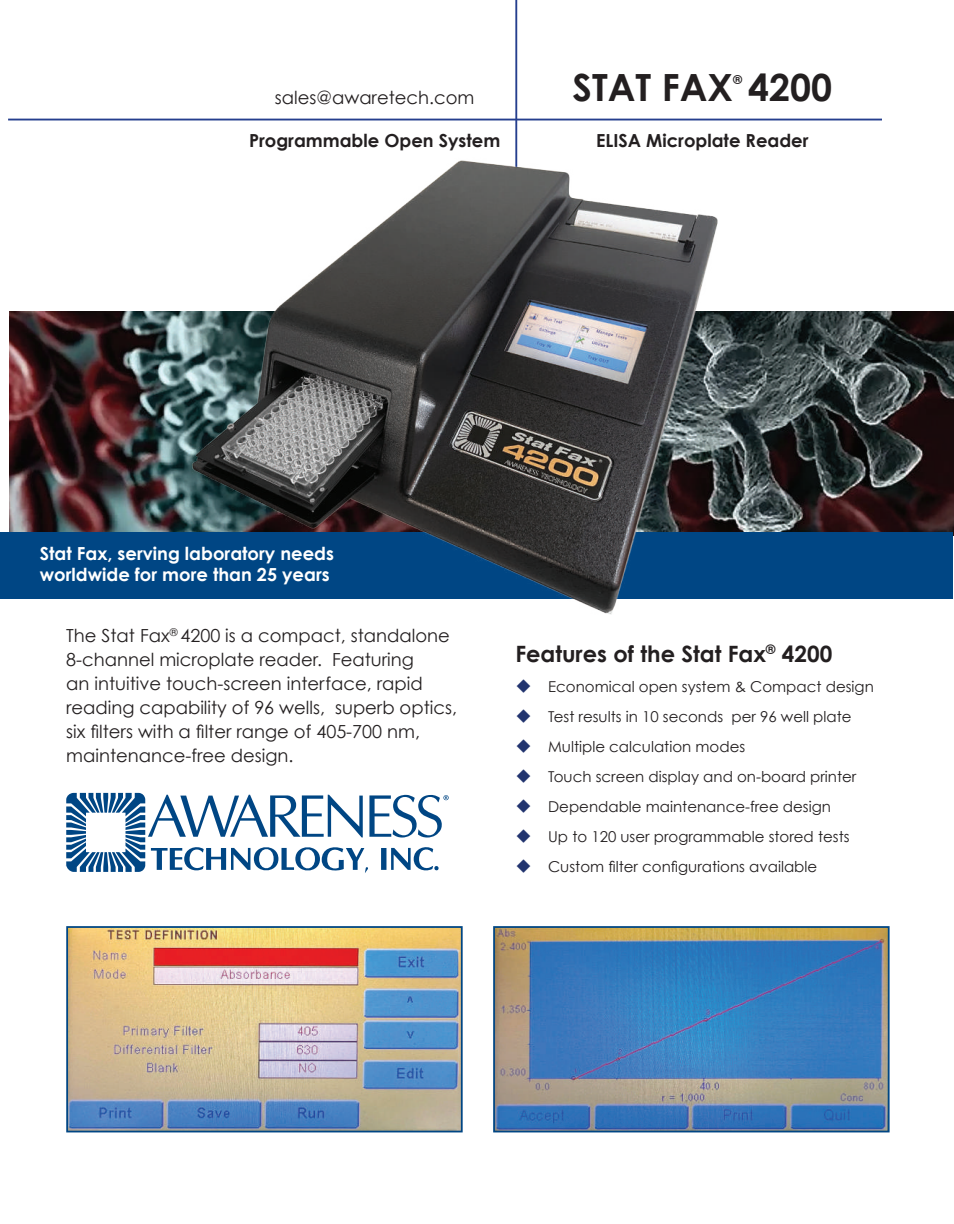
<style>
.page{position:relative;width:954px;height:1224px;background:#fff}
.page>*{position:absolute;margin:0;border:0;box-sizing:border-box;transform-origin:0 0}
.t1{font:700 37.5px "Century Gothic";color:#231f20}
.t2{font:700 22.5px "Century Gothic";color:#231f20}
.t3{font:18px/24px "Century Gothic";color:#231f20}
.t4{font:700 18px/21.6px "Century Gothic";color:#fff}
.t5{font:700 18px "Century Gothic";color:#231f20}
.t6{font:15px "Century Gothic";color:#231f20}
.t7{font:700 12.3px "Century Gothic";color:#231f20}
.s1{color:#22346f}
</style>
<div class="page">
<img style="left:9px;top:311px;width:945px;height:225px">
<div style="left:0;top:532px;width:952px;height:66px;background:#004684"></div>
<hr style="left:515px;top:0;width:2px;height:362px;background:#253f8e">
<hr style="left:8px;top:119px;width:874px;height:1px;background:#253f8e">
<svg style="left:66px;top:793px;width:383px;height:80px"></svg>
<img style="left:153px;top:147px;width:623px;height:467px">
<img style="left:496px;top:929px;width:391px;height:200px">
<div style="left:493px;top:926px;width:397px;height:206px;border:2px solid #004684"></div>
<img style="left:69px;top:929px;width:391px;height:200px">
<div style="left:66px;top:926px;width:397px;height:206px;border:2px solid #004684"></div>
<p class="t3" style="left:275px;top:85px;width:201px">sales@awaretech.com</p>
<p class="t5" style="left:249px;top:129px;width:253px">Programmable Open System</p>
<h1 class="t1" style="left:573px;top:64px;width:261px">STAT FAX 4200</h1>
<p class="t7" style="left:733px;top:71px;width:11px">®</p>
<p class="t5" style="left:596px;top:129px;width:214px">ELISA Microplate Reader</p>
<p class="t4" style="left:40px;top:542px;width:296px">Stat Fax, serving laboratory needs worldwide for more than 25 years</p>
<p class="t3" style="left:66px;top:623px;width:392px">The Stat Fax<sup>®</sup> 4200 is a compact, standalone 8-channel microplate reader. Featuring<br>an intuitive touch-screen interface, rapid reading capability of 96 wells, superb optics, six filters with a filter range of 405-700 nm, maintenance-free design.</p>
<h2 class="t2" style="left:515px;top:639px;width:319px">Features of the Stat Fax<sup>®</sup> 4200</h2>
<p class="t6" style="left:515px;top:677px;width:360px"><span class="s1">◆</span> Economical open system &amp; Compact design</p>
<p class="t6" style="left:515px;top:707px;width:338px"><span class="s1">◆</span> Test results in 10 seconds per 96 well plate</p>
<p class="t6" style="left:515px;top:737px;width:231px"><span class="s1">◆</span> Multiple calculation modes</p>
<p class="t6" style="left:515px;top:767px;width:343px"><span class="s1">◆</span> Touch screen display and on-board printer</p>
<p class="t6" style="left:515px;top:797px;width:317px"><span class="s1">◆</span> Dependable maintenance-free design</p>
<p class="t6" style="left:515px;top:827px;width:336px"><span class="s1">◆</span> Up to 120 user programmable stored tests</p>
<p class="t6" style="left:515px;top:857px;width:303px"><span class="s1">◆</span> Custom filter configurations available</p>
</div>
